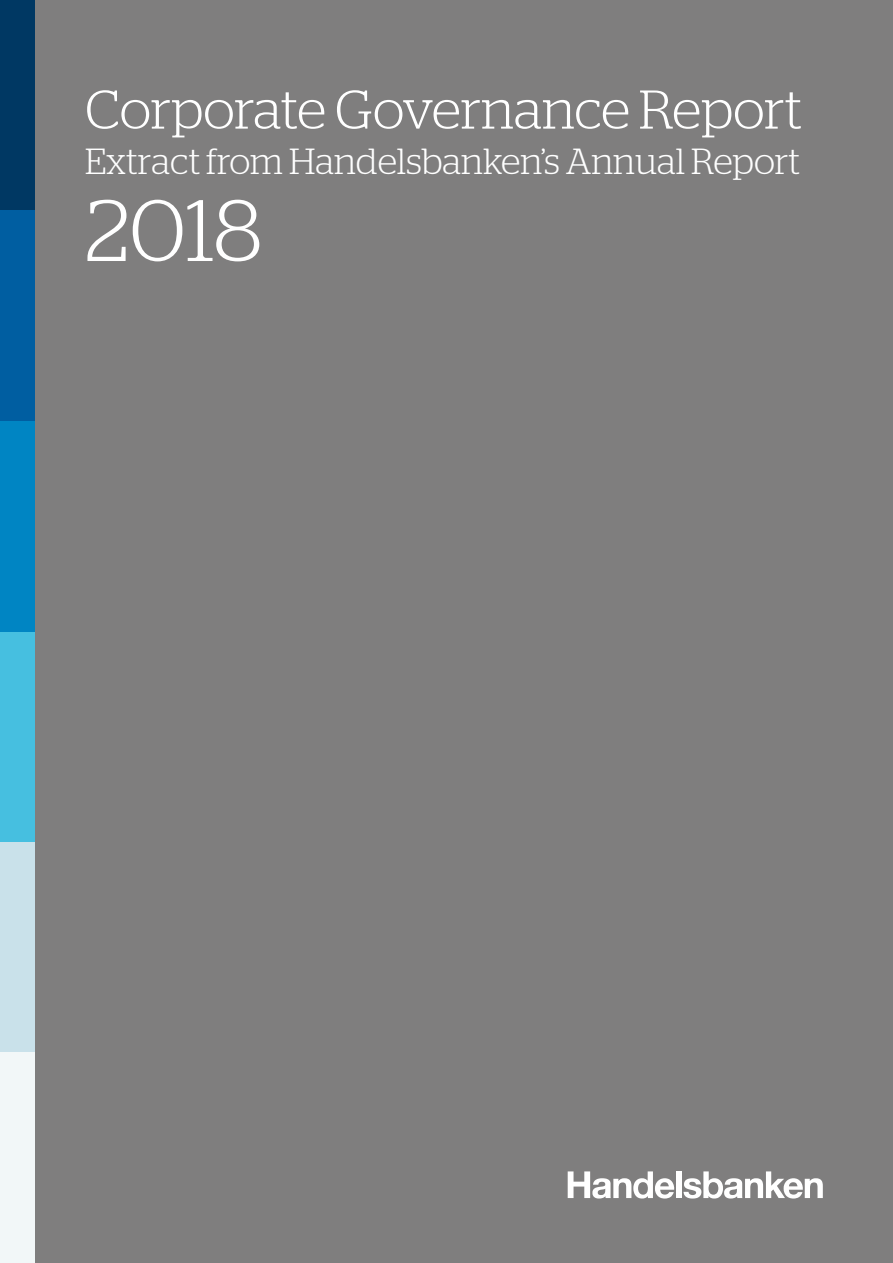
<style>
.page{position:relative;width:893px;height:1263px;background:#7f7e7e}
.page>*{position:absolute;margin:0;border:0;box-sizing:border-box;transform-origin:0 0}
.t1{font:300 87px "Stag";color:#fff}
.t2{font:300 54.45px "Stag";letter-spacing:-.005em;color:#fff}
.t3{font:300 36.3px "Stag";color:#fff}
</style>
<div class="page">
<div style="left:676px;top:1171px;width:5px;height:27px;background:#fff"></div>
<svg style="left:568px;top:1171px;width:106px;height:27px"></svg>
<svg style="left:684px;top:1171px;width:139px;height:27px"></svg>
<div style="left:0;top:0;width:34px;height:210px;background:#003863"></div>
<div style="left:0;top:210px;width:34px;height:211px;background:#005ea1"></div>
<div style="left:0;top:631px;width:34px;height:211px;background:#46bfe0"></div>
<div style="left:0;top:421px;width:34px;height:210px;background:#0085c3"></div>
<div style="left:0;top:842px;width:34px;height:210px;background:#c9e1ea"></div>
<div style="left:0;top:1052px;width:34px;height:211px;background:#f2f7f8"></div>
<h2 class="t2" style="left:85px;top:79px;width:718px">Corporate Governance Report</h2>
<p class="t3" style="left:85px;top:141px;width:716px">Extract from Handelsbanken’s Annual Report</p>
<h1 class="t1" style="left:85px;top:181px;width:179px">2018</h1>
</div>
